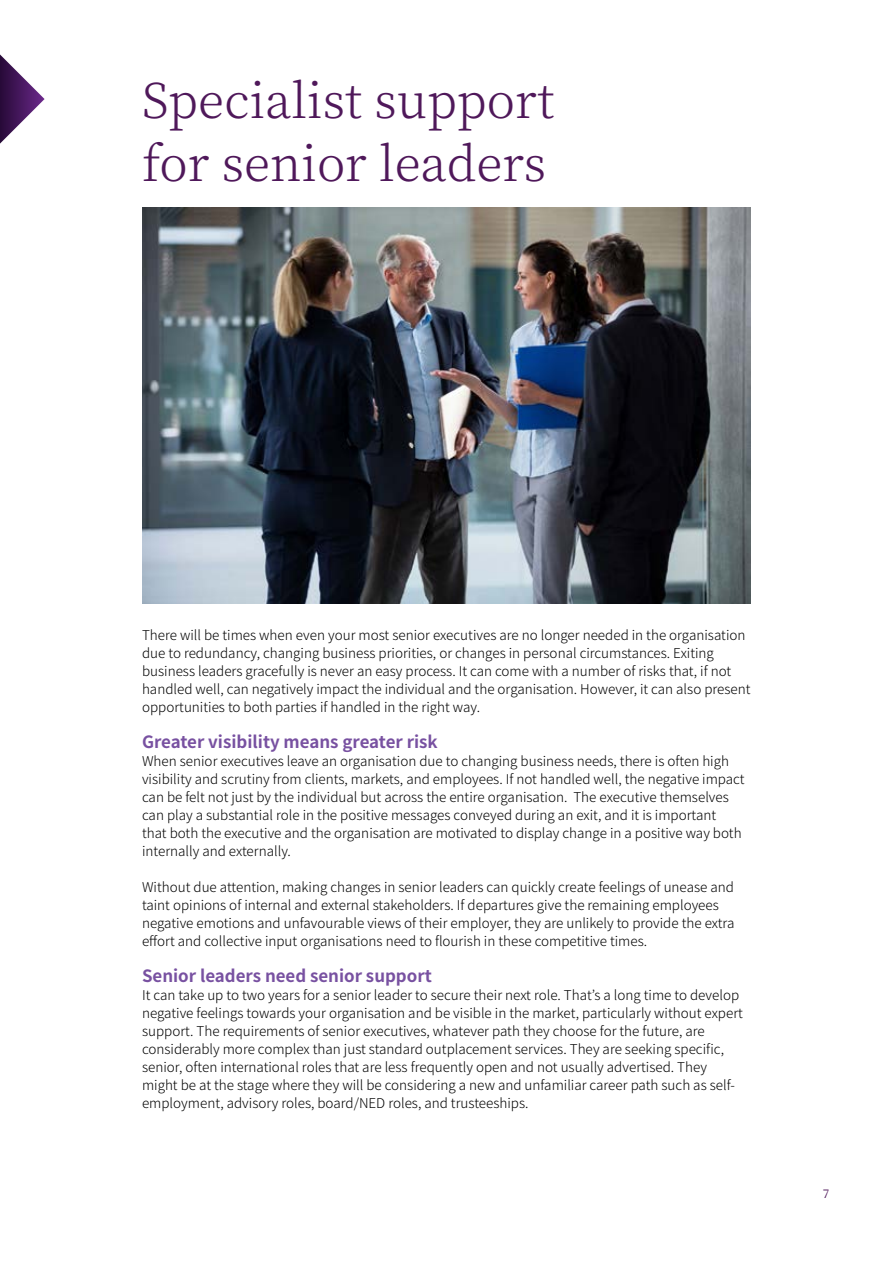
<style>
.page{position:relative;width:893px;height:1263px;background:#fff}
.page>*{position:absolute;margin:0;border:0;box-sizing:border-box;transform-origin:0 0}
.Heading_2{font:300 48px/63px "Noto Serif JP";color:#4f185a}
.subhead_1{font:700 16.8px "Noto Sans JP";color:#7851a1}
.Body_Text{font:300 13.5px/18px "Noto Sans JP";color:#000}
.t1{font:12px "Noto Serif JP";color:#4f185a}
</style>
<div class="page">
<img style="left:142px;top:208px;width:609px;height:396px">
<svg style="left:0;top:54px;width:45px;height:90px"></svg>
<p class="Heading_2" style="left:142px;top:70px;width:414px">Specialist support for senior leaders</p>
<p class="Body_Text" style="left:142px;top:626px;width:610px">There will be times when even your most senior executives are no longer needed in the organisation due to redundancy, changing business priorities, or changes in personal circumstances. Exiting business leaders gracefully is never an easy process. It can come with a number of risks that, if not handled well, can negatively impact the individual and the organisation. However, it can also present opportunities to both parties if handled in the right way.</p>
<p class="subhead_1" style="left:142px;top:732px;width:297px">Greater visibility means greater risk</p>
<p class="Body_Text" style="left:142px;top:752px;width:604px">When senior executives leave an organisation due to changing business needs, there is often high visibility and scrutiny from clients, markets, and employees. If not handled well, the negative impact can be felt not just by the individual but across the entire organisation. The executive themselves can play a substantial role in the positive messages conveyed during an exit, and it is important<br>that both the executive and the organisation are motivated to display change in a positive way both internally and externally.</p>
<p class="Body_Text" style="left:142px;top:878px;width:594px">Without due attention, making changes in senior leaders can quickly create feelings of unease and taint opinions of internal and external stakeholders. If departures give the remaining employees negative emotions and unfavourable views of their employer, they are unlikely to provide the extra effort and collective input organisations need to flourish in these competitive times.</p>
<p class="subhead_1" style="left:142px;top:966px;width:291px">Senior leaders need senior support</p>
<p class="Body_Text" style="left:142px;top:986px;width:602px">It can take up to two years for a senior leader to secure their next role. That’s a long time to develop negative feelings towards your organisation and be visible in the market, particularly without expert support. The requirements of senior executives, whatever path they choose for the future, are considerably more complex than just standard outplacement services. They are seeking specific, senior, often international roles that are less frequently open and not usually advertised. They might be at the stage where they will be considering a new and unfamiliar career path such as self&shy;employment, advisory roles, board/NED roles, and trusteeships.</p>
<p class="t1" style="left:823px;top:1187px;width:8px">7</p>
</div>
